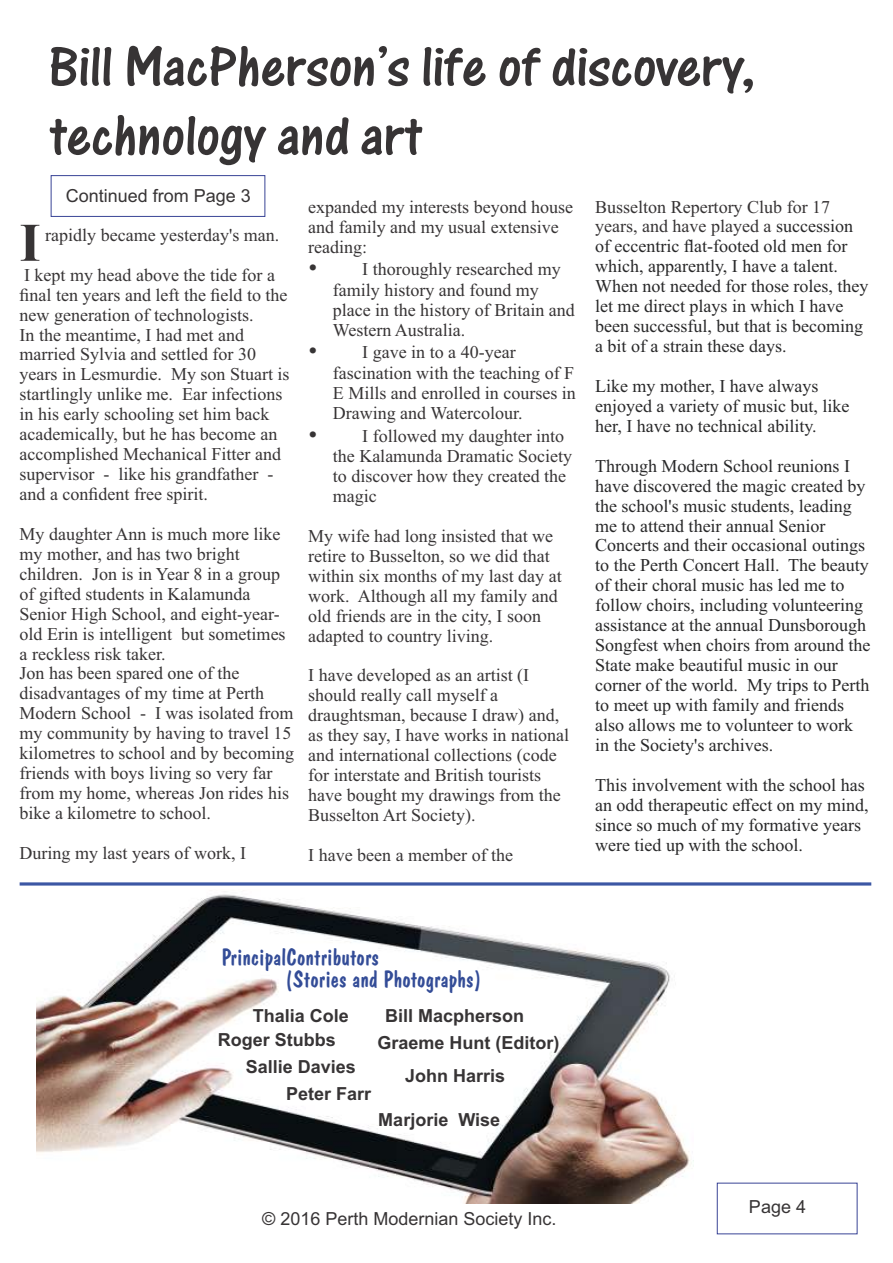
<style>
.page{position:relative;width:893px;height:1263px;background:#fff}
.page>*{position:absolute;margin:0;border:0;box-sizing:border-box;transform-origin:0 0}
.t1{font:60px/69px "One Stroke Script Let Plain";color:#373435}
.t2{font:700 54.3px "Times New Roman";color:#373435}
.t3{font:24px/22.4px "Dom Casual BT";color:#334c97}
.t4{font:18px/20px "Times New Roman";color:#373435}
.t5{font:18px/20px "Times New Roman";color:#282829}
.t6{font:700 18px/26.2px "Arial";color:#373435}
.t7{font:18px "Arial";color:#373435}
.s1{color:#373435}
</style>
<div class="page">
<div style="left:51px;top:175px;width:214px;height:42px;border:1px solid #394496"></div>
<hr style="left:20px;top:882px;width:851px;height:3px;background:#3c57a4">
<img style="left:36px;top:891px;width:656px;height:312px">
<h1 class="t1" style="left:49px;top:48px;width:708px">Bill MacPherson’s life of discovery, technology and art</h1>
<p class="t7" style="left:66px;top:189px;width:187px">Continued from Page 3</p>
<h2 class="t2" style="left:20px;top:224px;width:23px">I</h2>
<p class="t4" style="left:20px;top:266px;width:271px">I kept my head above the tide for a final ten years and left the field to the new generation of technologists.<br>In the meantime, I had met and married Sylvia and settled for 30 years in Lesmurdie. My son Stuart is startlingly unlike me. Ear infections in his early schooling set him back academically, but he has become an accomplished Mechanical Fitter and supervisor - like his grandfather - and a confident free spirit.</p>
<p class="t4" style="left:20px;top:526px;width:276px">My daughter Ann is much more like my mother, and has two bright children. Jon is in Year 8 in a group of gifted students in Kalamunda<br>Senior High School, and eight-year&shy;old Erin is intelligent but sometimes a reckless risk taker.<br>Jon has been spared one of the disadvantages of my time at Perth<br>Modern School - I was isolated from my community by having to travel 15 kilometres to school and by becoming friends with boys living so very far from my home, whereas Jon rides his bike a kilometre to school.</p>
<p class="t4" style="left:20px;top:845px;width:228px">During my last years of work, I</p>
<p class="t4" style="left:45px;top:227px;width:236px">rapidly became yesterday's man.</p>
<p class="t4" style="left:308px;top:198px;width:266px">expanded my interests beyond house and family and my usual extensive reading:</p>
<p class="t4" style="left:333px;top:261px;width:243px;text-indent:29px">I thoroughly researched my family history and found my place in the history of Britain and<br>Western Australia.</p>
<p class="t4" style="left:333px;top:344px;width:244px;text-indent:29px">I gave in to a 40-year fascination with the teaching of F<br>E Mills and enrolled in courses in<br>Drawing and Watercolour.</p>
<p class="t4" style="left:333px;top:427px;width:241px;text-indent:29px">I followed my daughter into the Kalamunda Dramatic Society to discover how they created the magic</p>
<p class="t4" style="left:308px;top:527px;width:255px">My wife had long insisted that we retire to Busselton, so we did that within six months of my last day at work. Although all my family and old friends are in the city, I soon adapted to country living.</p>
<p class="t4" style="left:308px;top:667px;width:262px">I have developed as an artist (I should really call myself a draughtsman, because I draw) and, as they say, I have works in national and international collections (code for interstate and British tourists have bought my drawings from the<br>Busselton Art Society).</p>
<p class="t4" style="left:308px;top:846px;width:206px">I have been a member of the</p>
<p class="t5" style="left:595px;top:198px;width:275px"><span class="s1">Busselton Repertory Club for 17 years, and have played a</span> succession of eccentric flat-footed old men for which, apparently, I have a talent.<br>When not needed for those roles, they let me direct plays in which I have been successful, but that is becoming a bit of a strain these days.</p>
<p class="t5" style="left:595px;top:378px;width:256px">Like my mother, I have always enjoyed a variety of music but, like her, I have no technical ability.</p>
<p class="t5" style="left:595px;top:457px;width:277px">Through Modern School reunions I have discovered the magic created by the school's music students, leading me to attend their annual Senior Concerts and their occasional outings to the Perth Concert Hall. The beauty of their choral music has led me to follow choirs, including volunteering assistance at the annual Dunsborough Songfest when choirs from around the State make beautiful music in our corner of the world. My trips to Perth to meet up with family and friends also allows me to volunteer to work in the Society's archives.</p>
<p class="t5" style="left:595px;top:776px;width:275px">This involvement with the school has an odd therapeutic effect on my mind, since so much of my formative years were tied up with the school.</p>
<h3 class="t3" style="left:285px;top:947px;width:198px;text-indent:-64px">PrincipalContributors<br>(Stories and Photographs)</h3>
<p class="t6" style="left:253px;top:1004px;width:98px">Thalia Cole</p>
<p class="t6" style="left:286px;top:1055px;width:87px;text-indent:-40px">Sallie Davies<br>Peter Farr</p>
<p class="t6" style="left:385px;top:1004px;width:141px">Bill Macpherson</p>
<p class="t6" style="left:218px;top:1028px;width:120px">Roger Stubbs</p>
<p class="t6" style="left:377px;top:1031px;width:184px">Graeme Hunt (Editor)</p>
<p class="t6" style="left:405px;top:1064px;width:102px">John Harris</p>
<p class="t6" style="left:378px;top:1108px;width:123px">Marjorie Wise</p>
<p class="t7" style="left:262px;top:1212px;width:296px">© 2016 Perth Modernian Society Inc.</p>
<p class="t7" style="left:749px;top:1200px;width:59px">Page 4</p>
</div>
